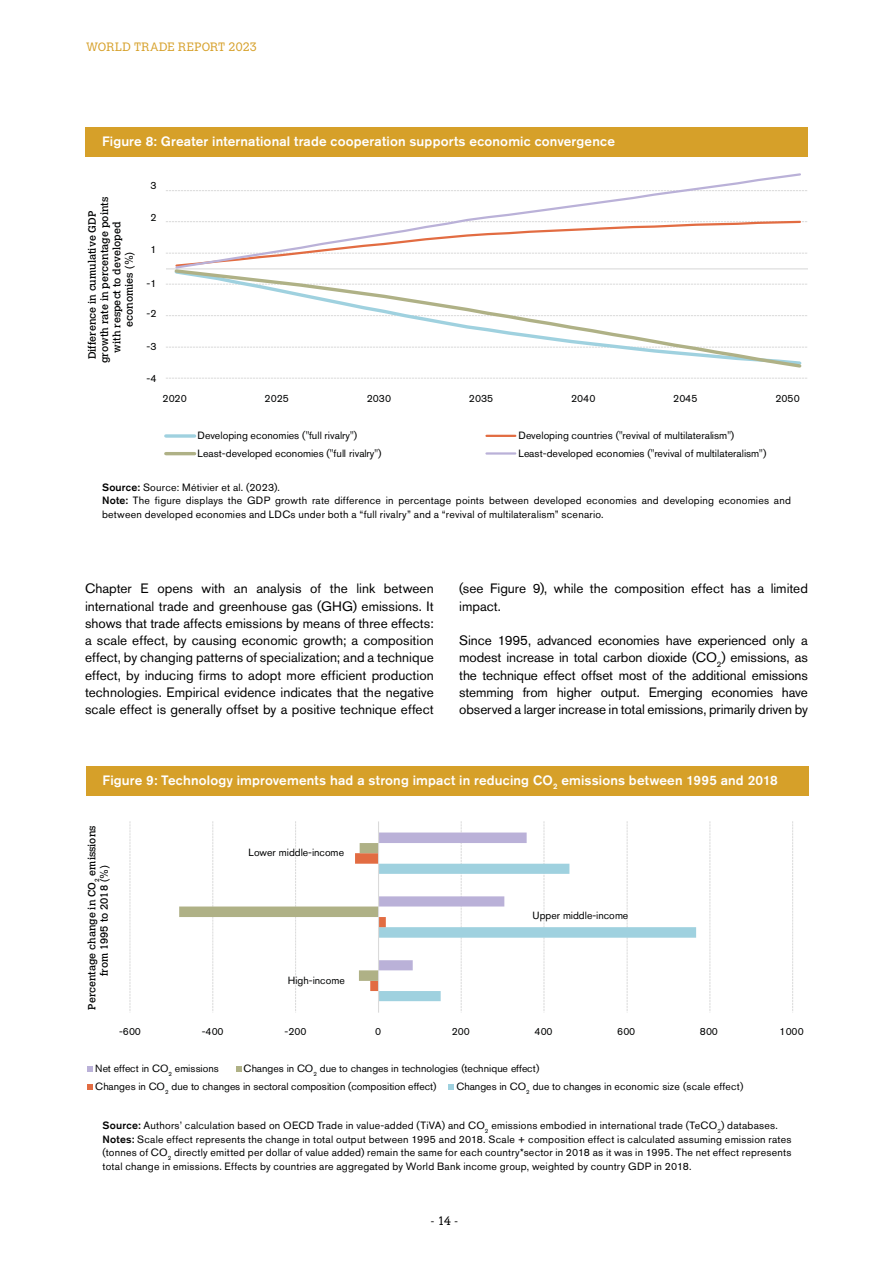
<style>
.page{position:relative;width:893px;height:1263px;background:#fff}
.page>*{position:absolute;margin:0;border:0;box-sizing:border-box;transform-origin:0 0}
.t1{font:13.5px/17.2px "Akzidenz Grotesk BE";color:#000;text-align:justify}
.t2{font:500 13.5px "Akzidenz Grotesk BE";letter-spacing:.01em;color:#fff}
.t3{font:300 12px "Calvert MT Std";letter-spacing:.02em;color:#d6a029}
.t4{font:300 12px "Calvert MT Std";color:#000}
.t5{font:10.5px/13.5px "Akzidenz Grotesk BE";letter-spacing:.02em;color:#000}
.t6{font:10.5px "Akzidenz Grotesk BE";letter-spacing:.01em;color:#010202}
.t7{font:10.5px "Calvert MT Std";color:#010202}
.t8{font:10.35px/18.1px "Akzidenz Grotesk BE";letter-spacing:.01em;color:#010202}
.t9{font:10.35px/12.3px "Calvert MT Std";color:#010202;text-align:center}
.s1{font-weight:500}
</style>
<div class="page">
<div style="left:85px;top:128px;width:723px;height:29px;background:#d6a029"></div>
<svg style="left:166px;top:378px;width:641px;height:1px"></svg>
<hr style="left:166px;top:268px;width:642px;height:1px;background:#dadada">
<svg style="left:173px;top:268px;width:631px;height:100px"></svg>
<svg style="left:174px;top:173px;width:628px;height:97px"></svg>
<svg style="left:166px;top:434px;width:29px;height:4px"></svg>
<hr style="left:486px;top:435px;width:29px;height:2px;background:#e26c42">
<hr style="left:166px;top:452px;width:29px;height:3px;background:#afb186">
<hr style="left:486px;top:452px;width:29px;height:3px;background:#bab1d8">
<div style="left:86px;top:766px;width:722px;height:30px;background:#d6a029"></div>
<svg style="left:130px;top:821px;width:1px;height:190px"></svg>
<svg style="left:709px;top:821px;width:1px;height:190px"></svg>
<svg style="left:792px;top:821px;width:1px;height:190px"></svg>
<svg style="left:179px;top:821px;width:517px;height:190px"></svg>
<hr style="left:378px;top:821px;width:1px;height:191px;background:#dadada">
<svg style="left:88px;top:1066px;width:5px;height:6px"></svg>
<svg style="left:236px;top:1066px;width:5px;height:6px"></svg>
<svg style="left:88px;top:1085px;width:5px;height:5px"></svg>
<svg style="left:449px;top:1084px;width:5px;height:6px"></svg>
<p class="t3" style="left:86px;top:40px;width:172px">WORLD TRADE REPORT 2023</p>
<p class="t2" style="left:102px;top:133px;width:514px">Figure 8: Greater international trade cooperation supports economic convergence</p>
<p class="t7" style="left:98px;top:363px;width:168px;rotate:-90deg">growth rate in percentage points</p>
<p class="t7" style="left:86px;top:359px;width:150px;rotate:-90deg">Difference in cumulative GDP</p>
<p class="t7" style="left:111px;top:353px;width:133px;rotate:-90deg">with respect to developed</p>
<p class="t7" style="left:123px;top:327px;width:77px;rotate:-90deg">economies (%)</p>
<p class="t6" style="left:150px;top:179px;width:8px">3</p>
<p class="t6" style="left:150px;top:211px;width:8px">2</p>
<p class="t6" style="left:150px;top:243px;width:8px">1</p>
<p class="t6" style="left:146px;top:277px;width:12px">-1</p>
<p class="t6" style="left:146px;top:308px;width:12px">-2</p>
<p class="t6" style="left:146px;top:340px;width:12px">-3</p>
<p class="t6" style="left:146px;top:372px;width:12px">-4</p>
<p class="t6" style="left:162px;top:392px;width:26px">2020</p>
<p class="t6" style="left:265px;top:392px;width:26px">2025</p>
<p class="t6" style="left:367px;top:392px;width:26px">2030</p>
<p class="t6" style="left:469px;top:392px;width:26px">2035</p>
<p class="t6" style="left:571px;top:392px;width:26px">2040</p>
<p class="t6" style="left:673px;top:392px;width:26px">2045</p>
<p class="t6" style="left:775px;top:392px;width:26px">2050</p>
<p class="t6" style="left:198px;top:429px;width:161px">Developing economies ("full rivalry")</p>
<p class="t6" style="left:518px;top:429px;width:217px">Developing countries ("revival of multilateralism")</p>
<p class="t6" style="left:198px;top:447px;width:185px">Least-developed economies ("full rivalry")</p>
<p class="t6" style="left:518px;top:447px;width:249px">Least-developed economies ("revival of multilateralism")</p>
<p class="t5" style="left:102px;top:480px;width:690px"><span class="s1">Source:</span> Source: Métivier et al. (2023).<br><span class="s1">Note:</span> The figure displays the GDP growth rate difference in percentage points between developed economies and developing economies and between developed economies and LDCs under both a “full rivalry” and a “revival of multilateralism” scenario.</p>
<p class="t1" style="left:85px;top:580px;width:350px">Chapter E opens with an analysis of the link between international trade and greenhouse gas (GHG) emissions. It shows that trade affects emissions by means of three effects: a scale effect, by causing economic growth; a composition effect, by changing patterns of specialization; and a technique effect, by inducing firms to adopt more efficient production technologies. Empirical evidence indicates that the negative scale effect is generally offset by a positive technique effect</p>
<p class="t1" style="left:459px;top:580px;width:350px">(see Figure 9), while the composition effect has a limited impact.</p>
<p class="t1" style="left:459px;top:632px;width:350px">Since 1995, advanced economies have experienced only a modest increase in total carbon dioxide (CO<sub>2</sub>) emissions, as the technique effect offset most of the additional emissions stemming from higher output. Emerging economies have observed a larger increase in total emissions, primarily driven by</p>
<p class="t2" style="left:103px;top:771px;width:677px">Figure 9: Technology improvements had a strong impact in reducing CO<sub>2</sub> emissions between 1995 and 2018</p>
<p class="t9" style="left:86px;top:1010px;width:186px;rotate:-90deg">Percentage change in CO<sub>2</sub> emissions from 1995 to 2018 (%)</p>
<p class="t8" style="left:249px;top:843px;width:97px">Lower middle-income</p>
<p class="t8" style="left:288px;top:971px;width:58px">High-income</p>
<p class="t8" style="left:533px;top:907px;width:97px">Upper middle-income</p>
<p class="t8" style="left:119px;top:1022px;width:23px">-600</p>
<p class="t8" style="left:202px;top:1022px;width:23px">-400</p>
<p class="t8" style="left:284px;top:1022px;width:23px">-200</p>
<p class="t8" style="left:375px;top:1022px;width:8px">0</p>
<p class="t8" style="left:452px;top:1022px;width:20px">200</p>
<p class="t8" style="left:535px;top:1022px;width:20px">400</p>
<p class="t8" style="left:617px;top:1022px;width:20px">600</p>
<p class="t8" style="left:700px;top:1022px;width:20px">800</p>
<p class="t8" style="left:780px;top:1022px;width:26px">1000</p>
<p class="t8" style="left:95px;top:1059px;width:446px;text-indent:148px">Changes in CO<sub>2</sub> due to changes in technologies (technique effect)<br>Changes in CO<sub>2</sub> due to changes in sectoral composition (composition effect)</p>
<p class="t8" style="left:95px;top:1059px;width:125px">Net effect in CO<sub>2</sub> emissions</p>
<p class="t8" style="left:456px;top:1077px;width:289px">Changes in CO<sub>2</sub> due to changes in economic size (scale effect)</p>
<p class="t5" style="left:103px;top:1118px;width:690px"><span class="s1">Source:</span> Authors’ calculation based on OECD Trade in value-added (TiVA) and CO<sub>2</sub> emissions embodied in international trade (TeCO<sub>2</sub>) databases.<br><span class="s1">Notes:</span> Scale effect represents the change in total output between 1995 and 2018. Scale + composition effect is calculated assuming emission rates (tonnes of CO<sub>2</sub> directly emitted per dollar of value added) remain the same for each country*sector in 2018 as it was in 1995. The net effect represents total change in emissions. Effects by countries are aggregated by World Bank income group, weighted by country GDP in 2018.</p>
<p class="t4" style="left:430px;top:1214px;width:29px">- 14 -</p>
</div>
